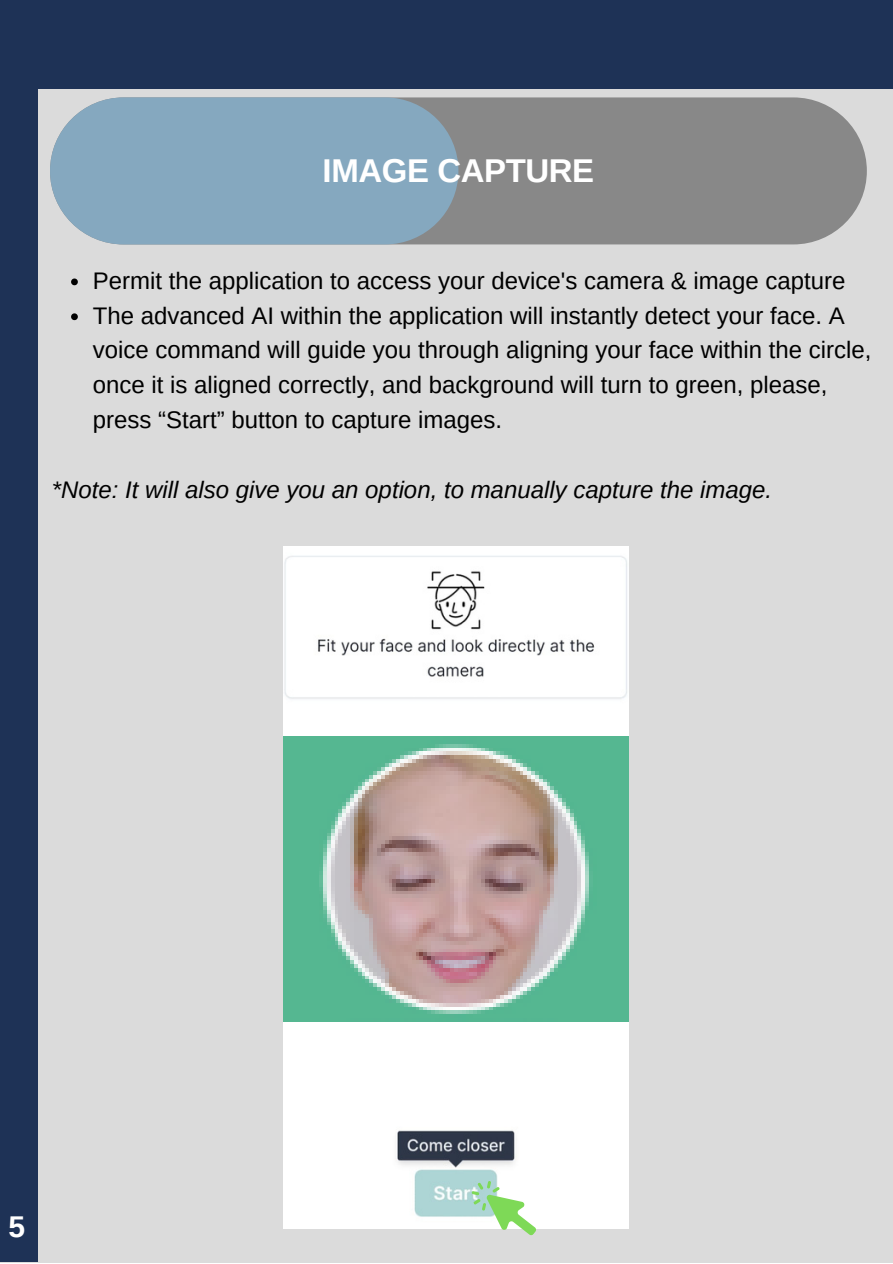
<style>
.page{position:relative;width:893px;height:1264px;background:#fff}
.page>*{position:absolute;margin:0;border:0;box-sizing:border-box;transform-origin:0 0}
.t1{font:700 33px "Arimo";letter-spacing:-.015em;color:#fff}
.t2{font:700 30px "Arimo";color:#fff}
.t3{font:24px/34.8px "Arimo";color:#000}
.t4{font:italic 24px "Arimo";color:#000}
</style>
<div class="page">
<div style="left:0;top:0;width:892px;height:1262px;background:#dbdbdb"></div>
<div style="left:0;top:0;width:892px;height:89px;background:#1e3256"></div>
<div style="left:0;top:89px;width:38px;height:1173px;background:#1e3256"></div>
<div style="left:50px;top:97px;width:816px;height:147px;background:#888;border-radius:73px"></div>
<div style="left:50px;top:97px;width:408px;height:147px;background:#85a8bf;border-radius:73px"></div>
<img style="left:283px;top:546px;width:345px;height:682px">
<img style="left:283px;top:736px;width:345px;height:285px">
<svg style="left:71px;top:278px;width:7px;height:7px"></svg>
<svg style="left:71px;top:313px;width:7px;height:7px"></svg>
<svg style="left:465px;top:1167px;width:76px;height:69px;background:#cfead0"></svg>
<p class="t1" style="left:322px;top:152px;width:273px">IMAGE CAPTURE</p>
<p class="t3" style="left:93px;top:263px;width:754px">Permit the application to access your device's camera &amp; image capture</p>
<p class="t3" style="left:93px;top:298px;width:780px">The advanced AI within the application will instantly detect your face. A voice command will guide you through aligning your face within the circle, once it is aligned correctly, and background will turn to green, please, press “Start” button to capture images.</p>
<p class="t4" style="left:52px;top:476px;width:721px">*Note: It will also give you an option, to manually capture the image.</p>
<p class="t2" style="left:9px;top:1210px;width:18px">5</p>
</div>
